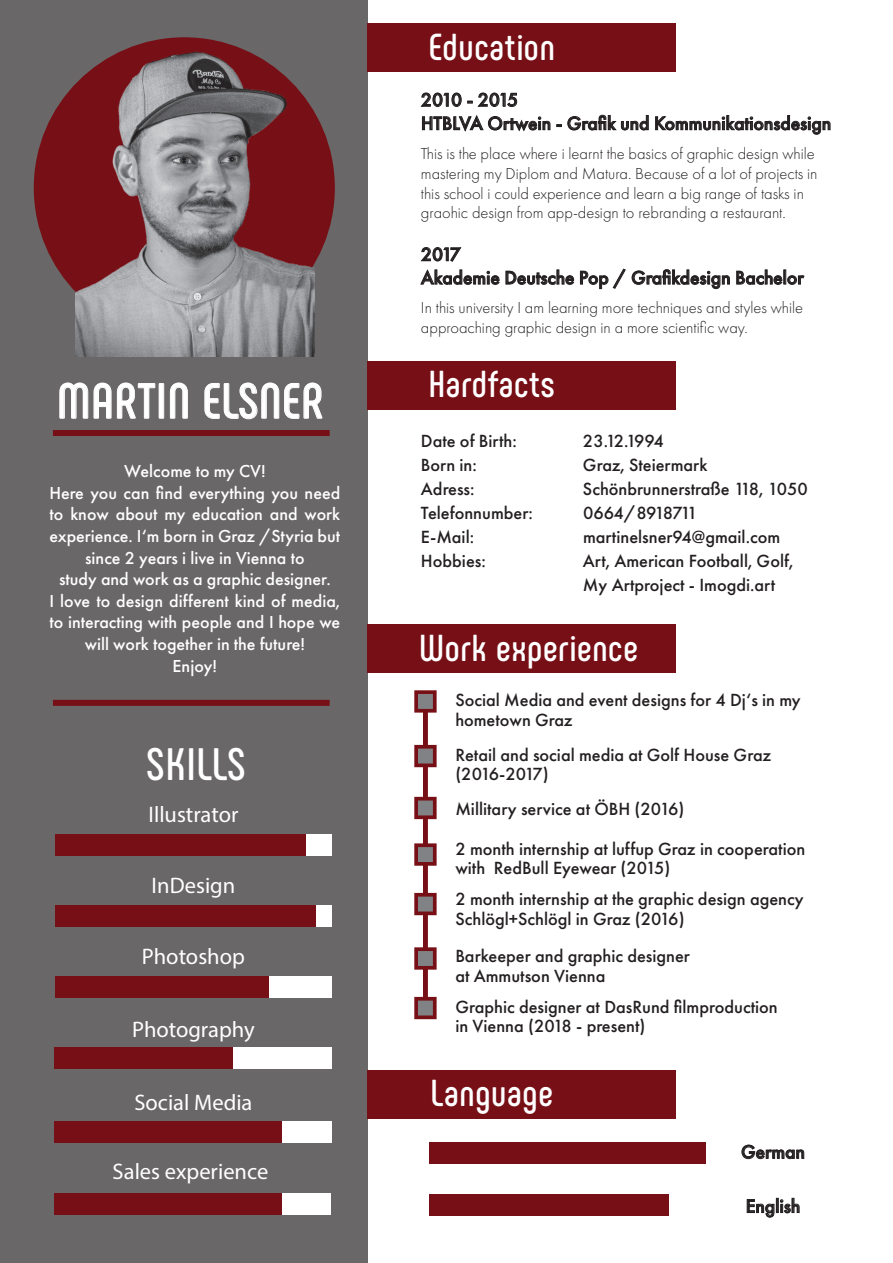
<style>
.page{position:relative;width:893px;height:1263px;background:#fff}
.page>*{position:absolute;margin:0;border:0;box-sizing:border-box;transform-origin:0 0}
.t1{font:700 49.5px "Phenomena";letter-spacing:.02em;color:#fff}
.t2{font:700 45.45px "Phenomena";letter-spacing:.01em;color:#fff}
.t3{font:700 42px "Phenomena";letter-spacing:.015em;color:#fff}
.t4{font:700 37.5px "Phenomena";letter-spacing:.02em;color:#fff}
.t5{font:22.5px "Myriad Pro";color:#fff}
.t6{font:500 19.5px "Futura PT";color:#231f20}
.t7{font:500 19.5px "Futura PT";letter-spacing:-.08em;color:#231f20}
.t8{font:500 18.3px/19.5px "Futura PT";color:#231f20}
.t9{font:500 18.3px "Futura PT";letter-spacing:-.035em;color:#231f20}
.t10{font:500 18.3px "Futura PT";letter-spacing:-.085em;color:#231f20}
.t11{font:500 18px/21.6px "Futura PT";color:#fff;text-align:center}
.t12{font:300 16.5px/19.8px "Futura PT";color:#231f20}
</style>
<div class="page">
<div style="left:0;top:0;width:368px;height:1263px;background:#696767"></div>
<div style="left:34px;top:37px;width:301px;height:301px;background:#771016;border-radius:50%"></div>
<img style="left:76px;top:37px;width:238px;height:319px">
<svg style="left:59px;top:382px;width:97px;height:37px"></svg>
<div style="left:159px;top:383px;width:5px;height:36px;border:1px solid #fff"></div>
<svg style="left:169px;top:382px;width:19px;height:37px"></svg>
<svg style="left:204px;top:339px;width:119px;height:81px"></svg>
<div style="left:53px;top:430px;width:277px;height:6px;background:#771016"></div>
<div style="left:53px;top:700px;width:277px;height:6px;background:#771016"></div>
<div style="left:55px;top:834px;width:277px;height:22px;background:#fff"></div>
<div style="left:55px;top:906px;width:277px;height:21px;background:#fff"></div>
<div style="left:55px;top:977px;width:277px;height:21px;background:#fff"></div>
<div style="left:55px;top:1048px;width:277px;height:21px;background:#fff"></div>
<div style="left:55px;top:1121px;width:277px;height:21px;background:#fff"></div>
<div style="left:55px;top:834px;width:250px;height:22px;background:#771016"></div>
<div style="left:55px;top:906px;width:260px;height:21px;background:#771016"></div>
<div style="left:55px;top:977px;width:214px;height:21px;background:#771016"></div>
<div style="left:55px;top:1048px;width:178px;height:21px;background:#771016"></div>
<div style="left:55px;top:1121px;width:227px;height:21px;background:#771016"></div>
<div style="left:368px;top:23px;width:308px;height:49px;background:#771016"></div>
<svg style="left:421px;top:93px;width:40px;height:14px"></svg>
<svg style="left:478px;top:93px;width:39px;height:14px"></svg>
<svg style="left:422px;top:115px;width:128px;height:16px"></svg>
<svg style="left:557px;top:124px;width:5px;height:3px"></svg>
<svg style="left:568px;top:115px;width:81px;height:15px"></svg>
<svg style="left:655px;top:115px;width:175px;height:19px"></svg>
<svg style="left:421px;top:247px;width:40px;height:15px"></svg>
<svg style="left:421px;top:270px;width:78px;height:15px"></svg>
<svg style="left:506px;top:270px;width:68px;height:15px"></svg>
<svg style="left:580px;top:269px;width:46px;height:20px"></svg>
<svg style="left:632px;top:269px;width:98px;height:20px"></svg>
<svg style="left:736px;top:270px;width:68px;height:15px"></svg>
<div style="left:423px;top:698px;width:5px;height:310px;background:#771016"></div>
<div style="left:414px;top:745px;width:23px;height:22px;background:#808285;border:4px solid #771016"></div>
<div style="left:414px;top:797px;width:23px;height:22px;background:#808285;border:4px solid #771016"></div>
<div style="left:414px;top:843px;width:23px;height:23px;background:#808285;border:4px solid #771016"></div>
<div style="left:414px;top:893px;width:23px;height:22px;background:#808285;border:4px solid #771016"></div>
<div style="left:414px;top:947px;width:23px;height:23px;background:#808285;border:4px solid #771016"></div>
<div style="left:414px;top:690px;width:23px;height:23px;background:#808285;border:4px solid #771016"></div>
<div style="left:368px;top:361px;width:308px;height:48px;background:#771016"></div>
<div style="left:368px;top:624px;width:308px;height:49px;background:#771016"></div>
<div style="left:368px;top:1070px;width:308px;height:49px;background:#771016"></div>
<div style="left:429px;top:1142px;width:277px;height:22px;background:#771016"></div>
<svg style="left:742px;top:1145px;width:62px;height:14px"></svg>
<div style="left:429px;top:1194px;width:240px;height:22px;background:#771016"></div>
<svg style="left:747px;top:1198px;width:52px;height:19px"></svg>
<div style="left:54px;top:1193px;width:277px;height:21px;background:#fff"></div>
<div style="left:54px;top:1193px;width:227px;height:21px;background:#771016"></div>
<div style="left:414px;top:997px;width:23px;height:22px;background:#808285;border:4px solid #771016"></div>
<p class="t1" style="left:57px;top:371px;width:268px">MARTIN ELSNER</p>
<p class="t11" style="left:124px;top:460px;width:143px">Welcome to my CV!</p>
<p class="t11" style="left:50px;top:482px;width:292px">Here you can find everything you need to know about my education and work experience. I‘m born in Graz /Styria but since 2 years i live in Vienna to</p>
<p class="t11" style="left:59px;top:568px;width:273px">study and work as a graphic designer.</p>
<p class="t11" style="left:50px;top:590px;width:292px">I love to design different kind of media, to interacting with people and I hope we will work together in the future!</p>
<p class="t11" style="left:173px;top:655px;width:46px">Enjoy!</p>
<p class="t2" style="left:146px;top:737px;width:101px">SKILLS</p>
<p class="t5" style="left:148px;top:800px;width:92px">Illustrator</p>
<p class="t5" style="left:152px;top:871px;width:85px">InDesign</p>
<p class="t5" style="left:142px;top:942px;width:104px">Photoshop</p>
<p class="t5" style="left:132px;top:1016px;width:124px">Photography</p>
<p class="t5" style="left:134px;top:1089px;width:120px">Social Media</p>
<p class="t5" style="left:113px;top:1158px;width:157px">Sales experience</p>
<p class="t4" style="left:429px;top:24px;width:128px">Education</p>
<p class="t7" style="left:421px;top:88px;width:99px">2010 - 2015</p>
<p class="t6" style="left:421px;top:111px;width:412px">HTBLVA Ortwein - Grafik und Kommunikationsdesign</p>
<p class="t12" style="left:421px;top:144px;width:398px">This is the place where i learnt the basics of graphic design while mastering my Diplom and Matura. Because of a lot of projects in this school i could experience and learn a big range of tasks in graohic design from app-design to rebranding a restaurant.</p>
<p class="t6" style="left:421px;top:242px;width:41px">2017</p>
<p class="t6" style="left:421px;top:266px;width:384px">Akademie Deutsche Pop / Grafikdesign Bachelor</p>
<p class="t12" style="left:421px;top:298px;width:384px">In this university I am learning more techniques and styles while approaching graphic design in a more scientific way.</p>
<p class="t3" style="left:422px;top:369px;width:148px">Über mich</p>
<p class="t8" style="left:421px;top:431px;width:97px">Date of Birth:</p>
<p class="t8" style="left:583px;top:431px;width:82px">23.12.1994</p>
<p class="t8" style="left:421px;top:455px;width:57px">Born in:</p>
<p class="t8" style="left:583px;top:455px;width:126px">Graz, Steiermark</p>
<p class="t8" style="left:421px;top:479px;width:55px">Adress:</p>
<p class="t8" style="left:583px;top:479px;width:227px">Schönbrunnerstraße 118, 1050</p>
<p class="t8" style="left:421px;top:503px;width:113px">Telefonnumber:</p>
<p class="t9" style="left:583px;top:501px;width:116px">0664/8918711</p>
<p class="t8" style="left:421px;top:527px;width:55px">E-Mail:</p>
<p class="t8" style="left:583px;top:527px;width:199px">martinelsner94@gmail.com</p>
<p class="t8" style="left:421px;top:551px;width:66px">Hobbies:</p>
<p class="t8" style="left:583px;top:551px;width:212px">Art, American Football, Golf,</p>
<p class="t8" style="left:583px;top:575px;width:194px">My Artproject - Imogdi.art</p>
<p class="t4" style="left:428px;top:362px;width:128px">Hardfacts</p>
<p class="t4" style="left:419px;top:625px;width:220px">Work experience</p>
<p class="t8" style="left:455px;top:690px;width:347px">Social Media and event designs for 4 Dj‘s in my</p>
<p class="t8" style="left:455px;top:710px;width:119px">hometown Graz</p>
<p class="t8" style="left:455px;top:745px;width:317px">Retail and social media at Golf House Graz</p>
<p class="t10" style="left:455px;top:763px;width:95px">(2016-2017)</p>
<p class="t8" style="left:455px;top:799px;width:231px">Millitary service at ÖBH (2016)</p>
<p class="t8" style="left:455px;top:839px;width:351px">2 month internship at luffup Graz in cooperation</p>
<p class="t8" style="left:455px;top:858px;width:217px">with RedBull Eyewear (2015)</p>
<p class="t8" style="left:455px;top:889px;width:350px">2 month internship at the graphic design agency<br>Schlögl+Schlögl in Graz (2016)</p>
<p class="t8" style="left:455px;top:946px;width:236px">Barkeeper and graphic designer</p>
<p class="t8" style="left:455px;top:966px;width:152px">at Ammutson Vienna</p>
<p class="t8" style="left:455px;top:997px;width:324px">Graphic designer at DasRund filmproduction</p>
<p class="t8" style="left:455px;top:1016px;width:192px">in Vienna (2018 - present)</p>
<p class="t4" style="left:430px;top:1070px;width:124px">Language</p>
<p class="t6" style="left:741px;top:1140px;width:65px">German</p>
<p class="t6" style="left:746px;top:1194px;width:56px">English</p>
</div>
